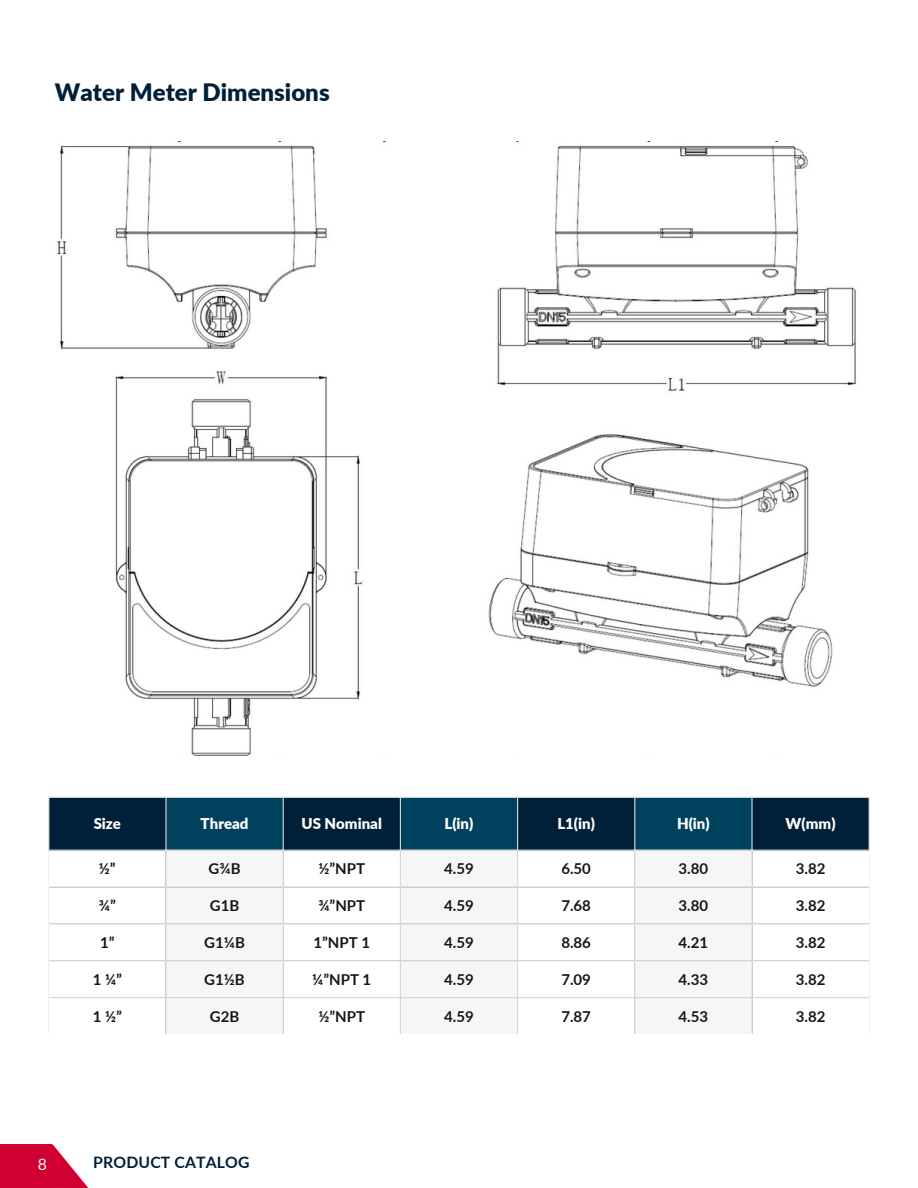
<style>
.page{position:relative;width:918px;height:1188px;background:#fff}
.page>*{position:absolute;margin:0;border:0;box-sizing:border-box;transform-origin:0 0}
.t1{font:900 24px "Lato";color:#002039}
.t2{font:700 15.75px "Lato";letter-spacing:.01em;color:#002039}
.t3{font:15.75px "Lato";color:#fff}
.t4{font:700 15px "Lato";color:#171615}
.t5{font:900 15px "Lato";color:#fff}
</style>
<div class="page">
<img style="left:57px;top:141px;width:800px;height:615px">
<svg style="left:49px;top:798px;width:820px;height:52px;background:#02304a"></svg>
<svg style="left:167px;top:851px;width:584px;height:183px;fill:#f5f6f7"></svg>
<hr style="left:165px;top:798px;width:2px;height:236px;background:#d9d9d9">
<hr style="left:283px;top:798px;width:1px;height:236px;background:#d9d9d9">
<hr style="left:400px;top:798px;width:1px;height:236px;background:#d9d9d9">
<hr style="left:517px;top:798px;width:1px;height:236px;background:#d9d9d9">
<hr style="left:634px;top:798px;width:1px;height:236px;background:#d9d9d9">
<hr style="left:751px;top:798px;width:2px;height:236px;background:#d9d9d9">
<hr style="left:49px;top:850px;width:820px;height:1px;background:#d9d9d9">
<hr style="left:49px;top:886px;width:820px;height:2px;background:#d9d9d9">
<hr style="left:49px;top:923px;width:820px;height:1px;background:#d9d9d9">
<hr style="left:49px;top:960px;width:820px;height:1px;background:#d9d9d9">
<hr style="left:49px;top:997px;width:820px;height:1px;background:#d9d9d9">
<div style="left:0;top:1145px;width:52px;height:43px;background:#d10032"></div>
<svg style="left:52px;top:1145px;width:36px;height:43px"></svg>
<p class="t1" style="left:55px;top:78px;width:276px">Water Meter Dimensions</p>
<p class="t5" style="left:94px;top:814px;width:29px">Size</p>
<p class="t5" style="left:201px;top:814px;width:49px">Thread</p>
<p class="t5" style="left:302px;top:814px;width:82px">US Nominal</p>
<p class="t5" style="left:445px;top:814px;width:30px">L(in)</p>
<p class="t5" style="left:557px;top:814px;width:39px">L1(in)</p>
<p class="t5" style="left:677px;top:814px;width:34px">H(in)</p>
<p class="t5" style="left:786px;top:814px;width:51px">W(mm)</p>
<p class="t4" style="left:99px;top:860px;width:18px">½”</p>
<p class="t4" style="left:209px;top:860px;width:33px">G¾B</p>
<p class="t4" style="left:318px;top:860px;width:48px">½”NPT</p>
<p class="t4" style="left:444px;top:860px;width:31px">4.59</p>
<p class="t4" style="left:561px;top:860px;width:31px">6.50</p>
<p class="t4" style="left:679px;top:860px;width:31px">3.80</p>
<p class="t4" style="left:796px;top:860px;width:31px">3.82</p>
<p class="t4" style="left:99px;top:896px;width:19px">¾”</p>
<p class="t4" style="left:210px;top:896px;width:31px">G1B</p>
<p class="t4" style="left:318px;top:896px;width:48px">¾”NPT</p>
<p class="t4" style="left:444px;top:896px;width:31px">4.59</p>
<p class="t4" style="left:561px;top:896px;width:31px">7.68</p>
<p class="t4" style="left:679px;top:896px;width:31px">3.80</p>
<p class="t4" style="left:796px;top:896px;width:31px">3.82</p>
<p class="t4" style="left:100px;top:933px;width:16px">1”</p>
<p class="t4" style="left:204px;top:933px;width:42px">G1¼B</p>
<p class="t4" style="left:313px;top:933px;width:58px">1”NPT 1</p>
<p class="t4" style="left:444px;top:933px;width:31px">4.59</p>
<p class="t4" style="left:561px;top:933px;width:31px">8.86</p>
<p class="t4" style="left:679px;top:933px;width:31px">4.21</p>
<p class="t4" style="left:796px;top:933px;width:31px">3.82</p>
<p class="t4" style="left:93px;top:970px;width:31px">1 ¼”</p>
<p class="t4" style="left:204px;top:970px;width:42px">G1½B</p>
<p class="t4" style="left:312px;top:970px;width:61px">¼”NPT 1</p>
<p class="t4" style="left:444px;top:970px;width:31px">4.59</p>
<p class="t4" style="left:561px;top:970px;width:31px">7.09</p>
<p class="t4" style="left:679px;top:970px;width:31px">4.33</p>
<p class="t4" style="left:796px;top:970px;width:31px">3.82</p>
<p class="t4" style="left:93px;top:1007px;width:31px">1 ½”</p>
<p class="t4" style="left:210px;top:1007px;width:31px">G2B</p>
<p class="t4" style="left:318px;top:1007px;width:48px">½”NPT</p>
<p class="t4" style="left:444px;top:1007px;width:31px">4.59</p>
<p class="t4" style="left:561px;top:1007px;width:31px">7.87</p>
<p class="t4" style="left:679px;top:1007px;width:31px">4.53</p>
<p class="t4" style="left:796px;top:1007px;width:31px">3.82</p>
<p class="t3" style="left:38px;top:1154px;width:11px">8</p>
<p class="t2" style="left:93px;top:1153px;width:158px">PRODUCT CATALOG</p>
</div>
